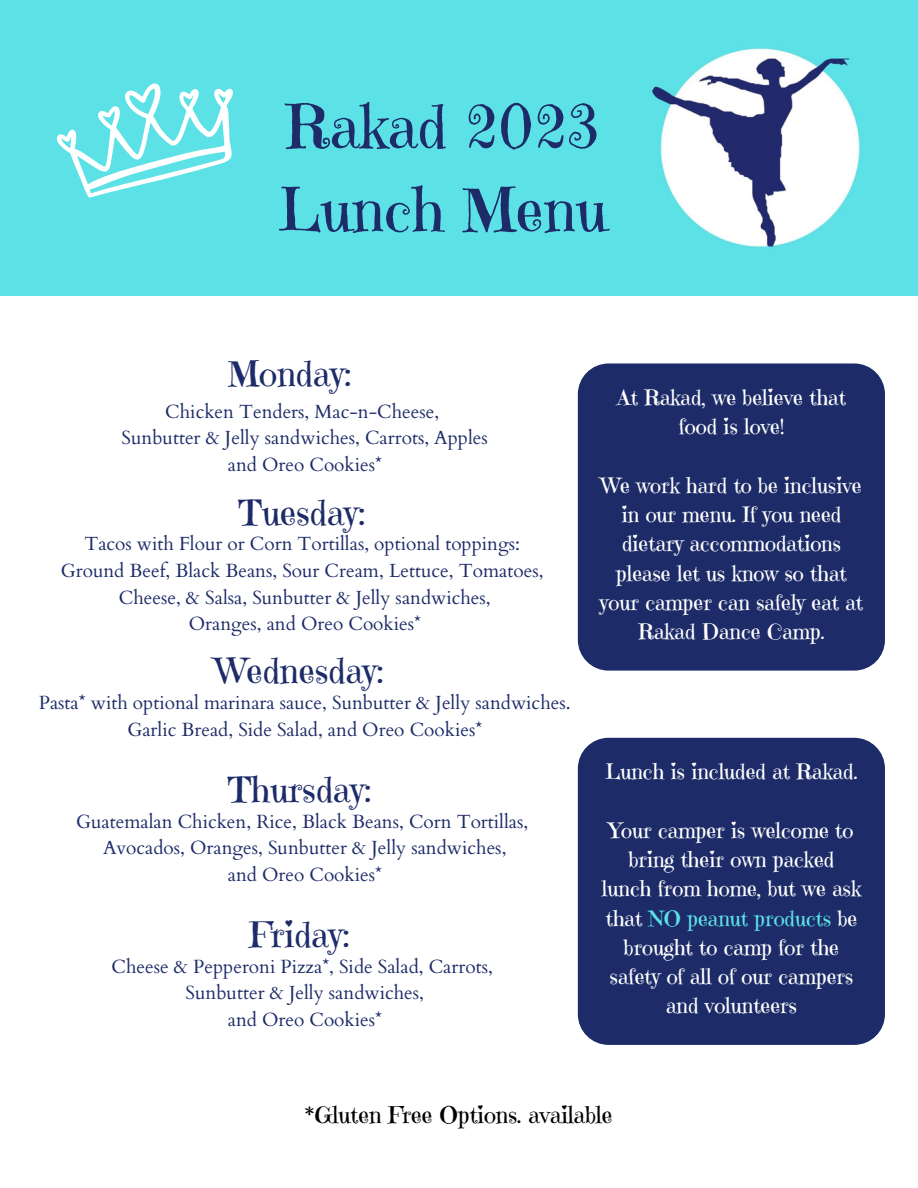
<style>
.page{position:relative;width:918px;height:1188px;background:#fff}
.page>*{position:absolute;margin:0;border:0;box-sizing:border-box;transform-origin:0 0}
.t1{font:60.15px/83.2px "Emilys Candy";color:#1d2c68}
.t2{font:35.1px "Emilys Candy";color:#1d2c68}
.t3{font:23.1px "Emilys Candy";color:#000}
.t4{font:21.3px/29.2px "Emilys Candy";color:#fff;text-align:center}
.t5{font:19.05px/26.5px "Cardo";color:#1d2c68;text-align:center}
.s1{color:#5ce1e6}
</style>
<div class="page">
<div style="left:0;top:0;width:918px;height:295px;background:#5ce1e6"></div>
<img style="left:651px;top:48px;width:209px;height:199px">
<svg style="left:56px;top:83px;width:177px;height:115px"></svg>
<div style="left:578px;top:738px;width:307px;height:307px;background:#1d2c68;border-radius:31px"></div>
<div style="left:578px;top:363px;width:307px;height:308px;background:#1d2c68;border-radius:31px"></div>
<h1 class="t1" style="left:279px;top:85px;width:330px">Rakad 2023<br>Lunch Menu</h1>
<h2 class="t2" style="left:228px;top:352px;width:125px">Monday:</h2>
<p class="t5" style="left:122px;top:398px;width:368px">Chicken Tenders, Mac-n-Cheese,<br>Sunbutter &amp; Jelly sandwiches, Carrots, Apples and Oreo Cookies*</p>
<h2 class="t2" style="left:239px;top:491px;width:128px">Tuesday:</h2>
<p class="t5" style="left:61px;top:531px;width:484px">Tacos with Flour or Corn Tortillas, optional toppings:<br>Ground Beef, Black Beans, Sour Cream, Lettuce, Tomatoes, Cheese, &amp; Salsa, Sunbutter &amp; Jelly sandwiches,<br>Oranges, and Oreo Cookies*</p>
<h2 class="t2" style="left:216px;top:649px;width:169px">Wednesday:</h2>
<p class="t5" style="left:39px;top:690px;width:533px">Pasta* with optional marinara sauce, Sunbutter &amp; Jelly sandwiches.<br>Garlic Bread, Side Salad, and Oreo Cookies*</p>
<h2 class="t2" style="left:228px;top:768px;width:145px">Thursday:</h2>
<p class="t5" style="left:76px;top:808px;width:454px">Guatemalan Chicken, Rice, Black Beans, Corn Tortillas,<br>Avocados, Oranges, Sunbutter &amp; Jelly sandwiches,<br>and Oreo Cookies*</p>
<h2 class="t2" style="left:250px;top:913px;width:101px">Friday:</h2>
<p class="t5" style="left:112px;top:954px;width:383px">Cheese &amp; Pepperoni Pizza*, Side Salad, Carrots,<br>Sunbutter &amp; Jelly sandwiches,<br>and Oreo Cookies*</p>
<p class="t4" style="left:617px;top:383px;width:230px">At Rakad, we believe that food is love!</p>
<p class="t4" style="left:600px;top:471px;width:265px">We work hard to be inclusive in our menu. If you need dietary accommodations please let us know so that your camper can safely eat at<br>Rakad Dance Camp.</p>
<p class="t4" style="left:606px;top:757px;width:254px">Lunch is included at Rakad.</p>
<p class="t4" style="left:602px;top:816px;width:261px">Your camper is welcome to bring their own packed lunch from home, but we ask that <span class="s1">NO peanut products</span> be brought to camp for the safety of all of our campers and volunteers</p>
<p class="t3" style="left:305px;top:1100px;width:309px">*Gluten Free Options. available</p>
</div>
